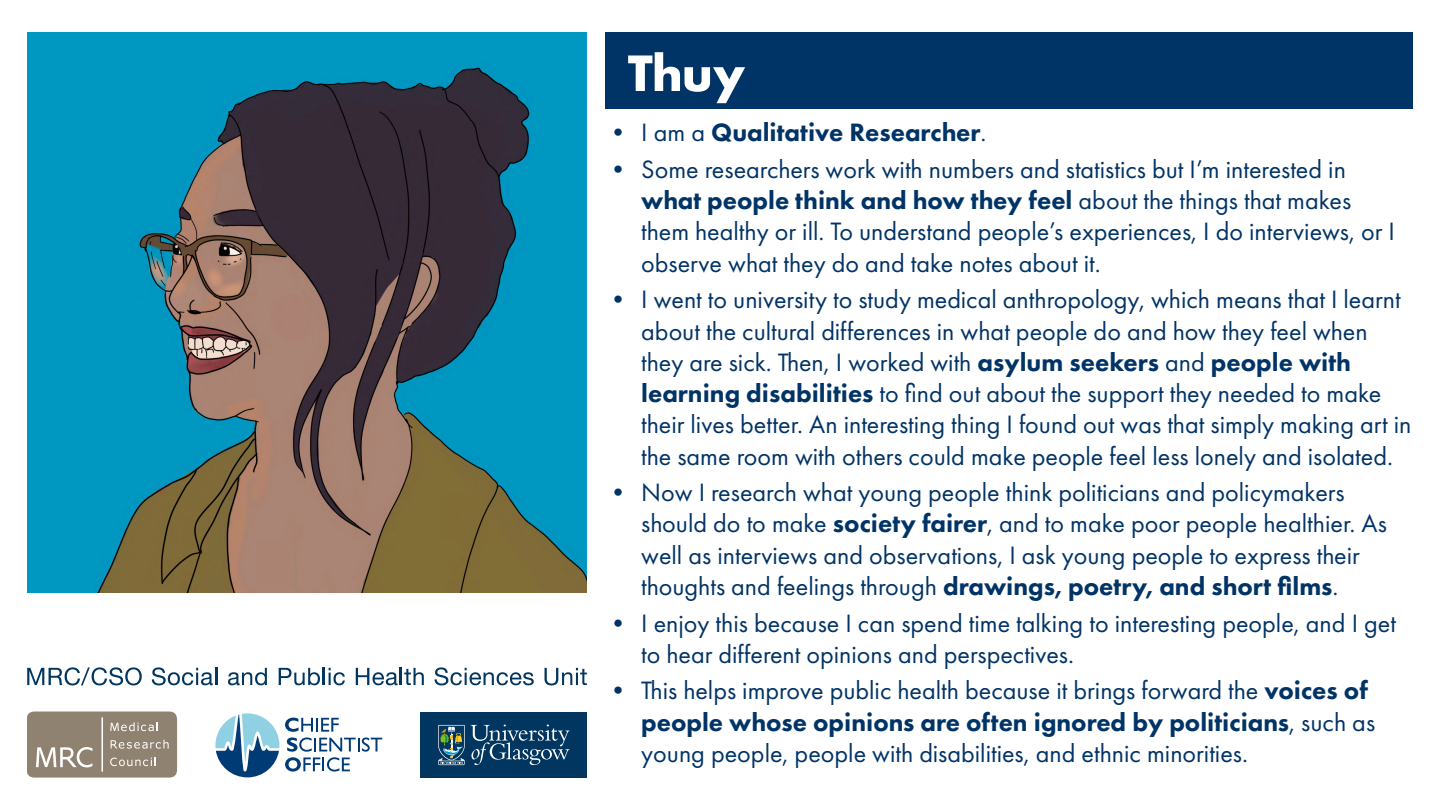
<style>
.page{position:relative;width:1440px;height:810px;background:#fff}
.page>*{position:absolute;margin:0;border:0;box-sizing:border-box;transform-origin:0 0}
.Sub_heading{font:700 53.25px "Futura PT";color:#fff}
.t1{font:26.1px/31.3px "Futura PT";color:#036}
.t2{font:800 26.1px "Futura PT";color:#036}
.s1{font-weight:400}
.s2{font-weight:800}
</style>
<div class="page">
<img style="left:27px;top:32px;width:560px;height:561px">
<div style="left:27px;top:712px;width:150px;height:66px;background:#908270;border-radius:8px"></div>
<svg style="left:36px;top:747px;width:56px;height:20px"></svg>
<svg style="left:101px;top:717px;width:2px;height:55px"></svg>
<svg style="left:110px;top:757px;width:46px;height:9px"></svg>
<svg style="left:111px;top:740px;width:58px;height:9px"></svg>
<svg style="left:110px;top:722px;width:48px;height:9px"></svg>
<div style="left:421px;top:712px;width:166px;height:66px;background:#00365f"></div>
<svg style="left:438px;top:725px;width:27px;height:40px"></svg>
<svg style="left:471px;top:725px;width:99px;height:40px"></svg>
<svg style="left:215px;top:713px;width:64px;height:64px"></svg>
<svg style="left:285px;top:718px;width:97px;height:54px"></svg>
<svg style="left:27px;top:667px;width:115px;height:18px"></svg>
<svg style="left:152px;top:667px;width:65px;height:18px"></svg>
<svg style="left:228px;top:668px;width:39px;height:17px"></svg>
<svg style="left:279px;top:668px;width:66px;height:17px"></svg>
<svg style="left:356px;top:668px;width:68px;height:17px"></svg>
<svg style="left:435px;top:667px;width:99px;height:18px"></svg>
<svg style="left:545px;top:668px;width:42px;height:17px"></svg>
<div style="left:605px;top:32px;width:808px;height:77px;background:#036"></div>
<h2 class="Sub_heading" style="left:628px;top:39px;width:119px">Thuy</h2>
<p class="t2" style="left:605px;top:116px;width:383px"><span class="s1">• I am a</span> Qualitative Researcher<span class="s1">.</span></p>
<p class="t1" style="left:641px;top:153px;width:755px;text-indent:-36px">• Some researchers work with numbers and statistics but I’m interested in <span class="s2">what people think and how they feel</span> about the things that makes them healthy or ill. To understand people’s experiences, I do interviews, or I observe what they do and take notes about it.</p>
<p class="t1" style="left:641px;top:284px;width:772px;text-indent:-36px">• I went to university to study medical anthropology, which means that I learnt about the cultural differences in what people do and how they feel when they are sick. Then, I worked with <span class="s2">asylum seekers</span> and <span class="s2">people with learning disabilities</span> to find out about the support they needed to make their lives better. An interesting thing I found out was that simply making art in the same room with others could make people feel less lonely and isolated.</p>
<p class="t1" style="left:641px;top:477px;width:747px;text-indent:-36px">• Now I research what young people think politicians and policymakers should do to make <span class="s2">society fairer</span>, and to make poor people healthier. As well as interviews and observations, I ask young people to express their thoughts and feelings through <span class="s2">drawings, poetry, and short films</span>.</p>
<p class="t1" style="left:641px;top:607px;width:756px;text-indent:-36px">• I enjoy this because I can spend time talking to interesting people, and I get to hear different opinions and perspectives.</p>
<p class="t1" style="left:641px;top:675px;width:735px;text-indent:-36px">• This helps improve public health because it brings forward the <span class="s2">voices of people whose opinions are often ignored by politicians</span>, such as young people, people with disabilities, and ethnic minorities.</p>
</div>
